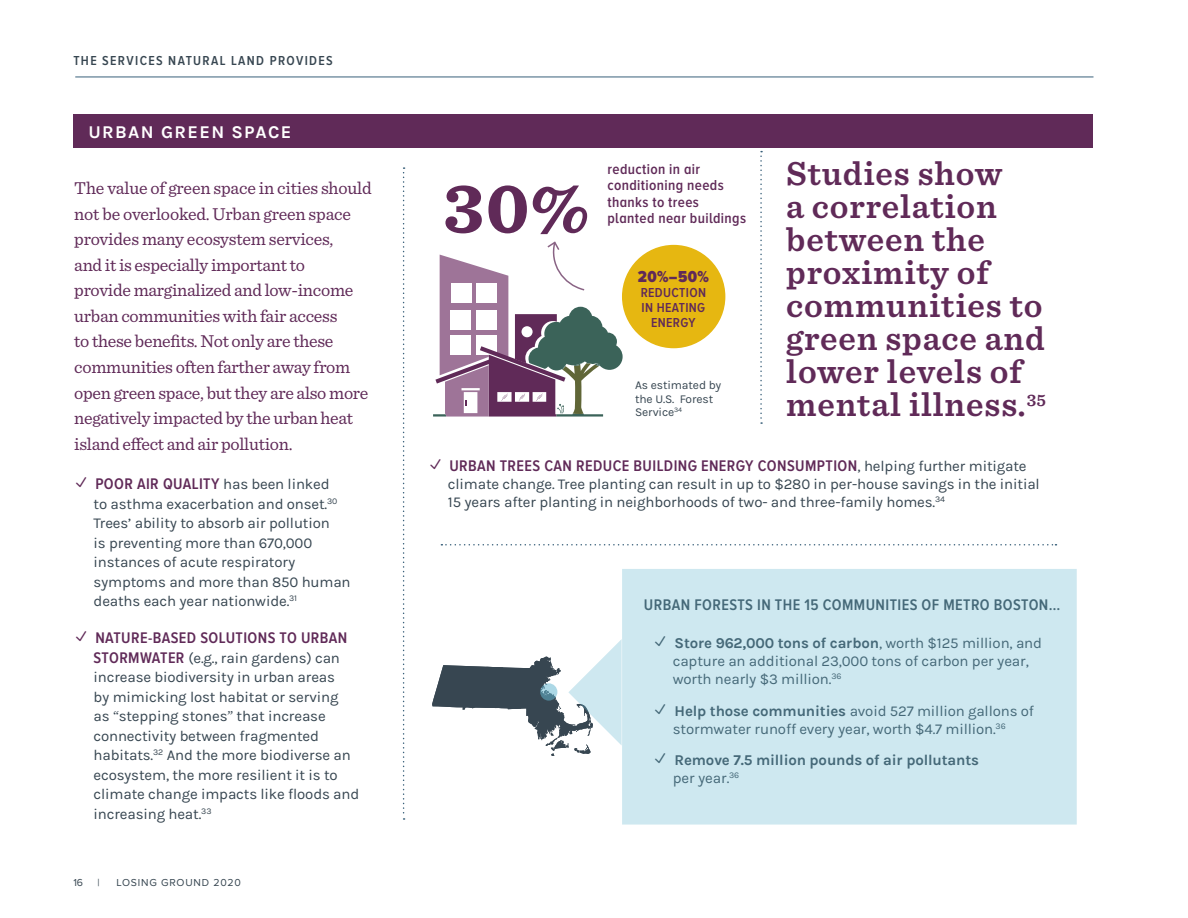
<style>
.page{position:relative;width:1188px;height:918px;background:#fff}
.page>*{position:absolute;margin:0;border:0;box-sizing:border-box;transform-origin:0 0}
.t1{font:700 72px "Sentinel";color:#602a58}
.t2{font:600 34.5px/33px "Sentinel";letter-spacing:.025em;color:#602a58}
.t3{font:18px/25.5px "Sentinel";letter-spacing:-.015em;color:#602a58}
.t4{font:700 18px "Karla";letter-spacing:.075em;color:#fff}
.t5{font:900 16.5px "Proxima Nova A Cond";color:#602a58}
.t6{font:600 15.9px "Proxima Nova A Cond";letter-spacing:.025em;color:#602a58}
.t7{font:600 15.9px "Proxima Nova A Cond";letter-spacing:.025em;color:#374651}
.t8{font:15px/19.5px "Karla";letter-spacing:-.01em;color:#374651}
.t9{font:600 15px/16.5px "Proxima Nova A Cond";letter-spacing:.025em;color:#602a58}
.t10{font:700 15px/18px "Karla";letter-spacing:-.01em;color:#374651}
.t11{font:600 13.5px "Proxima Nova A Cond";letter-spacing:.1em;color:#374651}
.t12{font:600 13.5px/15px "Proxima Nova A Cond";letter-spacing:.025em;color:#602a58;text-align:center}
.t13{font:12px/13.5px "Karla";letter-spacing:-.01em;color:#374651}
.t14{font:10.5px "Proxima Nova";letter-spacing:.075em;color:#374651}
.s1{font-family:"Karla";font-weight:400;font-size:15px;color:#374651}
.s2{font-family:"Proxima Nova A Cond";font-weight:600;font-size:15.9px;color:#602a58}
.s3{font-family:"Sentinel"}
.s4{font-weight:700}
.s5{font-weight:400}
</style>
<div class="page">
<hr style="left:75px;top:77px;width:1019px;height:1px;background:#39607a">
<div style="left:73px;top:114px;width:1020px;height:34px;background:#602a58"></div>
<div style="left:623px;top:246px;width:102px;height:102px;background:#e6b711;border-radius:50%"></div>
<div style="left:622px;top:245px;width:103px;height:103px;border:2px solid #e6b711;border-radius:50%"></div>
<svg style="left:433px;top:241px;width:190px;height:176px"></svg>
<svg style="left:432px;top:657px;width:136px;height:99px"></svg>
<svg style="left:403px;top:167px;width:2px;height:653px"></svg>
<svg style="left:760px;top:151px;width:2px;height:273px"></svg>
<svg style="left:441px;top:544px;width:615px;height:2px"></svg>
<svg style="left:540px;top:683px;width:17px;height:18px"></svg>
<svg style="left:568px;top:569px;width:509px;height:256px;background:#d1e9f0"></svg>
<svg style="left:655px;top:636px;width:10px;height:11px"></svg>
<svg style="left:655px;top:704px;width:10px;height:10px"></svg>
<svg style="left:655px;top:753px;width:10px;height:11px"></svg>
<p class="t11" style="left:73px;top:53px;width:261px">THE SERVICES NATURAL LAND PROVIDES</p>
<p class="t4" style="left:89px;top:122px;width:204px">URBAN GREEN SPACE</p>
<p class="t3" style="left:74px;top:175px;width:299px">The value of green space in cities should not be overlooked. Urban green space provides many ecosystem services,<br>and it is especially important to<br>provide marginalized and low-income urban communities with fair access<br>to these benefits. Not only are these communities often farther away from open green space, but they are also more negatively impacted by the urban heat island effect and air pollution.</p>
<p class="t6" style="left:95px;top:475px;width:236px">POOR AIR QUALITY <span class="s1">has been linked</span></p>
<p class="t8" style="left:94px;top:494px;width:259px">to asthma exacerbation and onset.<sup>30<br></sup>Trees’ ability to absorb air pollution<br>is preventing more than 670,000 instances of acute respiratory symptoms and more than 850 human deaths each year nationwide.<sup>31</sup></p>
<p class="t6" style="left:95px;top:629px;width:254px">NATURE-BASED SOLUTIONS TO URBAN</p>
<p class="t8" style="left:94px;top:648px;width:267px"><span class="s2">STORMWATER</span> (e.g., rain gardens) can increase biodiversity in urban areas<br>by mimicking lost habitat or serving<br>as <span class="s3">“</span>stepping stones<span class="s3">”</span> that increase connectivity between fragmented habitats.<sup>32</sup> And the more biodiverse an ecosystem, the more resilient it is to climate change impacts like floods and increasing heat.<sup>33</sup></p>
<p class="t14" style="left:73px;top:876px;width:11px">16</p>
<p class="t14" style="left:98px;top:876px;width:4px">|</p>
<p class="t14" style="left:116px;top:876px;width:126px">LOSING GROUND 2020</p>
<h1 class="t1" style="left:444px;top:151px;width:146px">30%</h1>
<p class="t9" style="left:608px;top:160px;width:140px">reduction in air conditioning needs thanks to trees planted near buildings</p>
<p class="t5" style="left:638px;top:267px;width:73px">20%–50%</p>
<p class="t12" style="left:641px;top:285px;width:67px">REDUCTION<br>IN HEATING<br>ENERGY</p>
<p class="t13" style="left:635px;top:378px;width:88px">As estimated by the U.S. Forest<br>Service<sup>34</sup></p>
<h2 class="t2" style="left:786px;top:155px;width:261px">Studies show<br>a correlation between the proximity of communities to green space and lower levels of mental illness.<sup>35</sup></h2>
<p class="t6" style="left:449px;top:457px;width:579px">URBAN TREES CAN REDUCE BUILDING ENERGY CONSUMPTION<span class="s1">, helping further mitigate</span></p>
<p class="t8" style="left:448px;top:476px;width:593px;line-height:18px">climate change. Tree planting can result in up to $280 in per-house savings in the initial<br>15 years after planting in neighborhoods of two- and three-family homes.<sup>34</sup></p>
<p class="t7" style="left:644px;top:596px;width:418px">URBAN FORESTS IN THE 15 COMMUNITIES OF METRO BOSTON…</p>
<p class="t8" style="left:673px;top:635px;width:371px;line-height:18px"><span class="s4">Store 962,000 tons of carbon</span>, worth $125 million, and capture an additional 23,000 tons of carbon per year, worth nearly $3 million.<sup>36</sup></p>
<p class="t8" style="left:673px;top:702px;width:363px;line-height:18px"><span class="s4">Help those communities</span> avoid 527 million gallons of stormwater runoff every year, worth $4.7 million.<sup>36</sup></p>
<p class="t10" style="left:673px;top:752px;width:308px">Remove 7.5 million pounds of air pollutants <span class="s5">per year.</span><sup>36</sup></p>
</div>
